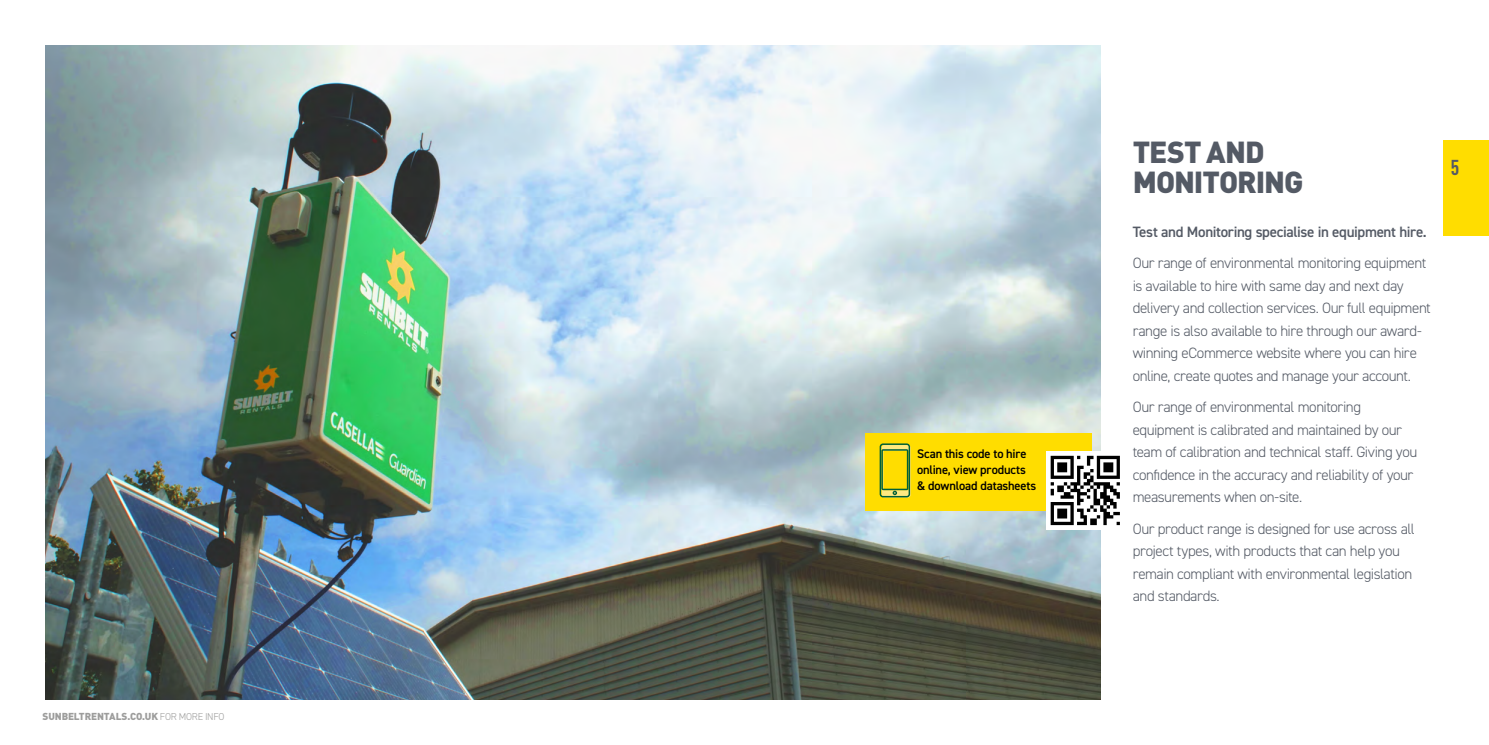
<style>
.page{position:relative;width:1489px;height:745px;background:#fff}
.page>*{position:absolute;margin:0;border:0;box-sizing:border-box;transform-origin:0 0}
.t1{font:900 30px/30px "DINOT";letter-spacing:-.035em;color:#545a65}
.t2{font:700 condensed 21.25px "DINOT";color:#545a65}
.t3{font:300 15px/22.5px "DIN2014";letter-spacing:-.03em;color:#545a65}
.t4{font:600 15px "DIN2014";letter-spacing:-.025em;color:#545a65}
.t5{font:600 12.5px/16.2px "DIN2014";letter-spacing:-.01em;color:#000}
.t6{font:900 10px "DINOT";letter-spacing:-.015em;color:#9d9d9c}
.s1{font-family:"DIN2014";font-weight:300}
</style>
<div class="page">
<img style="left:45px;top:45px;width:1055px;height:654px">
<div style="left:865px;top:432px;width:226px;height:78px;background:#fd0"></div>
<div style="left:1046px;top:451px;width:78px;height:78px;background:#fff"></div>
<svg style="left:1050px;top:455px;width:69px;height:69px"></svg>
<svg style="left:879px;top:443px;width:31px;height:54px"></svg>
<div style="left:1443px;top:140px;width:45px;height:96px;background:#fd0"></div>
<p class="t6" style="left:43px;top:709px;width:183px">SUNBELTRENTALS.CO.UK <span class="s1">FOR MORE INFO</span></p>
<p class="t5" style="left:917px;top:444px;width:121px">Scan this code to hire online, view products &amp; download datasheets</p>
<h1 class="t1" style="left:1132px;top:136px;width:172px">TEST AND<br>MONITORING</h1>
<p class="t4" style="left:1132px;top:221px;width:295px">Test and Monitoring specialise in equipment hire.</p>
<p class="t3" style="left:1132px;top:252px;width:300px">Our range of environmental monitoring equipment is available to hire with same day and next day delivery and collection services. Our full equipment range is also available to hire through our award&shy;winning eCommerce website where you can hire online, create quotes and manage your account.</p>
<p class="t3" style="left:1132px;top:395px;width:286px">Our range of environmental monitoring equipment is calibrated and maintained by our team of calibration and technical staff. Giving you confidence in the accuracy and reliability of your measurements when on-site.</p>
<p class="t3" style="left:1132px;top:517px;width:284px">Our product range is designed for use across all project types, with products that can help you remain compliant with environmental legislation and standards.</p>
<h2 class="t2" style="left:1450px;top:152px;width:10px">5</h2>
</div>
